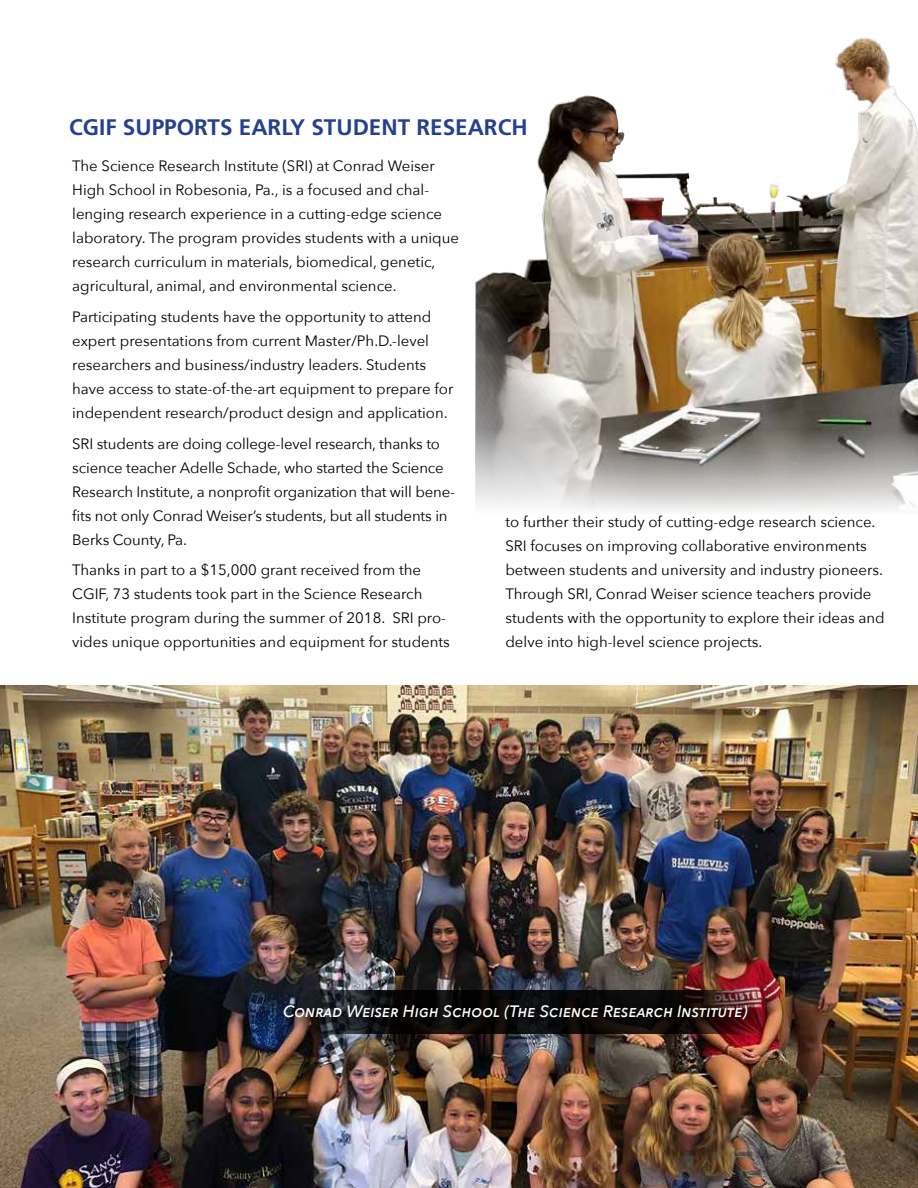
<style>
.page{position:relative;width:918px;height:1188px;background:#fff}
.page>*{position:absolute;margin:0;border:0;box-sizing:border-box;transform-origin:0 0}
.t1{font:700 22.5px "Frutiger";color:#25408f}
.t2{font:italic 500 16.5px "Avenir Next";color:#fff}
.t3{font:15px/24px "Avenir Next";color:#000}
</style>
<div class="page">
<div style="left:475px;top:38px;width:443px;height:476px;background:#000;opacity:.35"></div>
<img style="left:818px;top:38px;width:53px;height:159px">
<svg style="left:766px;top:177px;width:15px;height:19px"></svg>
<img style="left:0;top:686px;width:918px;height:502px">
<img style="left:246px;top:990px;width:566px;height:44px">
<div style="left:280px;top:1002px;width:480px;height:29px;background:#000;opacity:.75"></div>
<h1 class="t1" style="left:69px;top:114px;width:460px">CGIF SUPPORTS EARLY STUDENT RESEARCH</h1>
<p class="t3" style="left:72px;top:153px;width:388px">The Science Research Institute (SRI) at Conrad Weiser High School in Robesonia, Pa., is a focused and chal&shy;lenging research experience in a cutting-edge science laboratory. The program provides students with a unique research curriculum in materials, biomedical, genetic, agricultural, animal, and environmental science.</p>
<p class="t3" style="left:72px;top:304px;width:383px">Participating students have the opportunity to attend expert presentations from current Master/Ph.D.-level researchers and business/industry leaders. Students have access to state-of-the-art equipment to prepare for independent research/product design and application.</p>
<p class="t3" style="left:72px;top:431px;width:384px">SRI students are doing college-level research, thanks to science teacher Adelle Schade, who started the Science Research Institute, a nonprofit organization that will bene&shy;fits not only Conrad Weiser’s students, but all students in Berks County, Pa.</p>
<p class="t3" style="left:72px;top:558px;width:379px">Thanks in part to a $15,000 grant received from the CGIF, 73 students took part in the Science Research Institute program during the summer of 2018. SRI pro&shy;vides unique opportunities and equipment for students</p>
<p class="t3" style="left:505px;top:509px;width:381px">to further their study of cutting-edge research science.<br>SRI focuses on improving collaborative environments between students and university and industry pioneers.<br>Through SRI, Conrad Weiser science teachers provide students with the opportunity to explore their ideas and delve into high-level science projects.</p>
<p class="t2" style="left:283px;top:997px;width:466px">Conrad Weiser High School (The Science Research Institute)</p>
</div>
